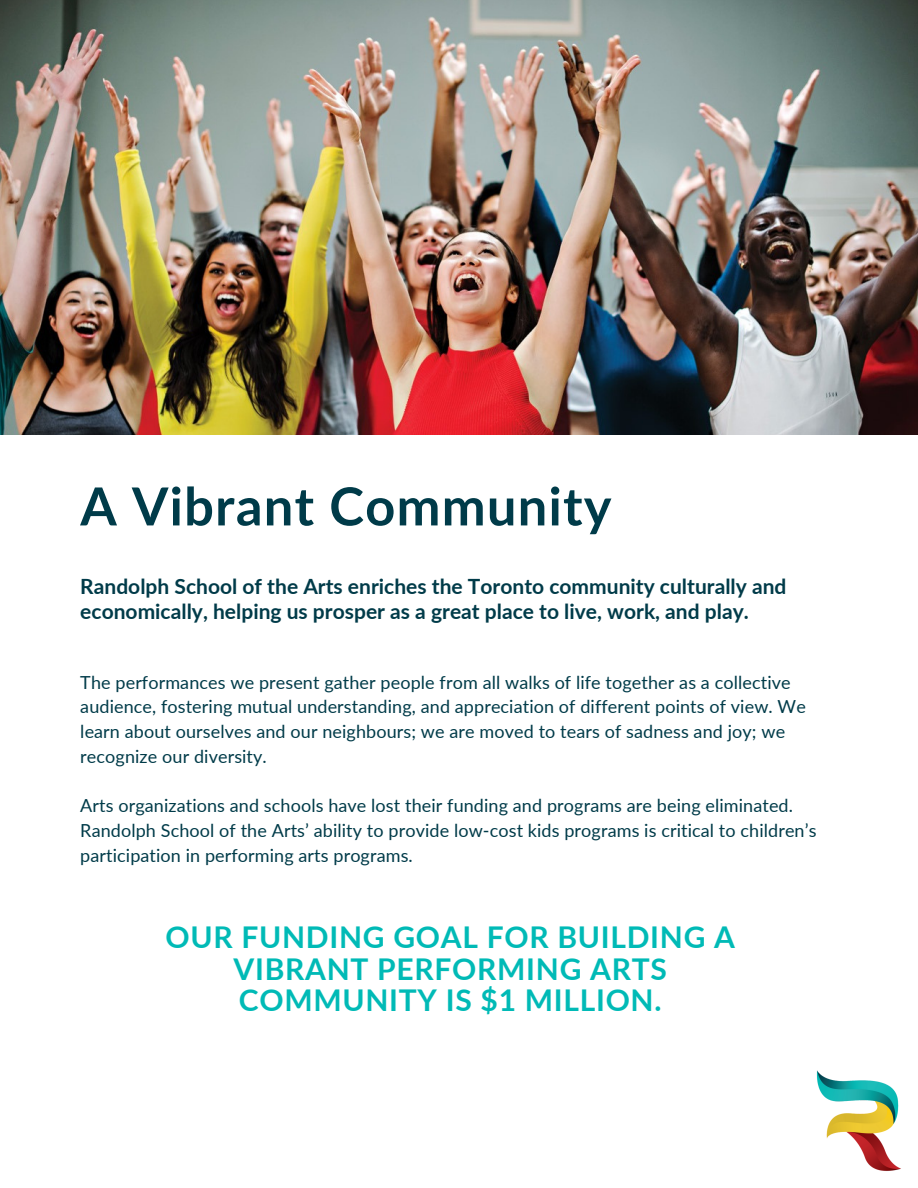
<style>
.page{position:relative;width:918px;height:1188px;background:#fff}
.page>*{position:absolute;margin:0;border:0;box-sizing:border-box;transform-origin:0 0}
.t1{font:700 52.5px "Lato";letter-spacing:.025em;color:#003b49}
.t2{font:700 30px/31.5px "Lato";letter-spacing:.025em;color:#00bab6;text-align:center}
.t3{font:700 21px/24.8px "Lato";color:#003b49}
.t4{font:18px/24.8px "Lato";letter-spacing:.005em;color:#003b49}
</style>
<div class="page">
<img style="left:0;top:0;width:918px;height:434px">
<img style="left:816px;top:1070px;width:85px;height:101px">
<p class="t1" style="left:80px;top:474px;width:533px">A Vibrant Community</p>
<p class="t3" style="left:80px;top:574px;width:708px">Randolph School of the Arts enriches the Toronto community culturally and economically, helping us prosper as a great place to live, work, and play.</p>
<p class="t4" style="left:80px;top:669px;width:727px">The performances we present gather people from all walks of life together as a collective audience, fostering mutual understanding, and appreciation of different points of view. We learn about ourselves and our neighbours; we are moved to tears of sadness and joy; we recognize our diversity.</p>
<p class="t4" style="left:80px;top:793px;width:738px">Arts organizations and schools have lost their funding and programs are being eliminated.<br>Randolph School of the Arts’ ability to provide low-cost kids programs is critical to children’s participation in performing arts programs.</p>
<p class="t2" style="left:166px;top:921px;width:571px">OUR FUNDING GOAL FOR BUILDING A<br>VIBRANT PERFORMING ARTS<br>COMMUNITY IS $1 MILLION.</p>
</div>
